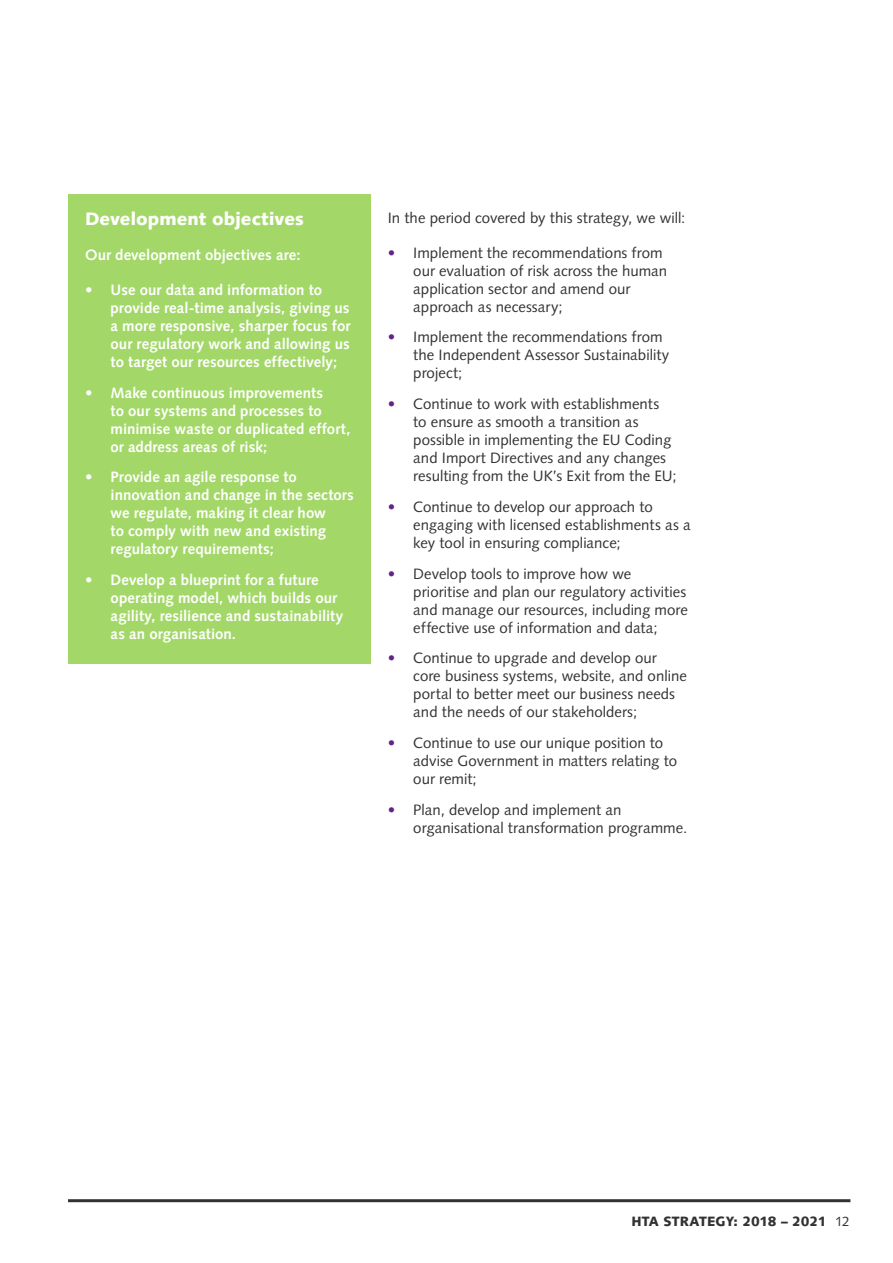
<style>
.page{position:relative;width:893px;height:1263px;background:#fff}
.page>*{position:absolute;margin:0;border:0;box-sizing:border-box;transform-origin:0 0}
.Colour_box_title_lin{font:900 18px "Syntax LT Std";letter-spacing:.005em;color:#fff}
.t1{font:15px/18px "Syntax LT Std";color:#333132}
.Colour_box_basic_par{font:700 15px/18px "Syntax LT Std";letter-spacing:.005em;color:#fff}
.t2{font:900 13.5px "Syntax LT Std";letter-spacing:-.005em;color:#333132}
.s1{font-weight:400}
.s2{color:#622483}
</style>
<div class="page">
<div style="left:68px;top:194px;width:303px;height:469px;background:#a3d869"></div>
<hr style="left:68px;top:1199px;width:782px;height:3px;background:#333132">
<p class="Colour_box_title_lin" style="left:85px;top:208px;width:220px">Development objectives</p>
<p class="Colour_box_basic_par" style="left:85px;top:246px;width:217px">Our development objectives are:</p>
<p class="Colour_box_basic_par" style="left:111px;top:281px;width:241px;text-indent:-26px"><span class="s1">•</span> Use our data and information to provide real-time analysis, giving us a more responsive, sharper focus for our regulatory work and allowing us to target our resources effectively;</p>
<p class="Colour_box_basic_par" style="left:111px;top:384px;width:242px;text-indent:-26px"><span class="s1">•</span> Make continuous improvements<br>to our systems and processes to minimise waste or duplicated effort, or address areas of risk;</p>
<p class="Colour_box_basic_par" style="left:111px;top:468px;width:245px;text-indent:-26px"><span class="s1">•</span> Provide an agile response to innovation and change in the sectors we regulate, making it clear how<br>to comply with new and existing regulatory requirements;</p>
<p class="Colour_box_basic_par" style="left:111px;top:571px;width:234px;text-indent:-26px"><span class="s1">•</span> Develop a blueprint for a future operating model, which builds our agility, resilience and sustainability as an organisation.</p>
<p class="t1" style="left:388px;top:208px;width:299px">In the period covered by this strategy, we will:</p>
<p class="t1" style="left:413px;top:243px;width:255px;text-indent:-26px"><span class="s2">•</span> Implement the recommendations from our evaluation of risk across the human application sector and amend our approach as necessary;</p>
<p class="t1" style="left:413px;top:328px;width:258px;text-indent:-26px"><span class="s2">•</span> Implement the recommendations from the Independent Assessor Sustainability project;</p>
<p class="t1" style="left:413px;top:395px;width:265px;text-indent:-26px"><span class="s2">•</span> Continue to work with establishments<br>to ensure as smooth a transition as possible in implementing the EU Coding and Import Directives and any changes resulting from the UK’s Exit from the EU;</p>
<p class="t1" style="left:413px;top:498px;width:279px;text-indent:-26px"><span class="s2">•</span> Continue to develop our approach to engaging with licensed establishments as a key tool in ensuring compliance;</p>
<p class="t1" style="left:413px;top:564px;width:276px;text-indent:-26px"><span class="s2">•</span> Develop tools to improve how we prioritise and plan our regulatory activities and manage our resources, including more effective use of information and data;</p>
<p class="t1" style="left:413px;top:649px;width:275px;text-indent:-26px"><span class="s2">•</span> Continue to upgrade and develop our core business systems, website, and online portal to better meet our business needs and the needs of our stakeholders;</p>
<p class="t1" style="left:413px;top:734px;width:265px;text-indent:-26px"><span class="s2">•</span> Continue to use our unique position to advise Government in matters relating to our remit;</p>
<p class="t1" style="left:413px;top:801px;width:276px;text-indent:-26px"><span class="s2">•</span> Plan, develop and implement an organisational transformation programme.</p>
<p class="t2" style="left:631px;top:1214px;width:220px">HTA STRATEGY: 2018 – 2021 <span class="s1">12</span></p>
</div>
